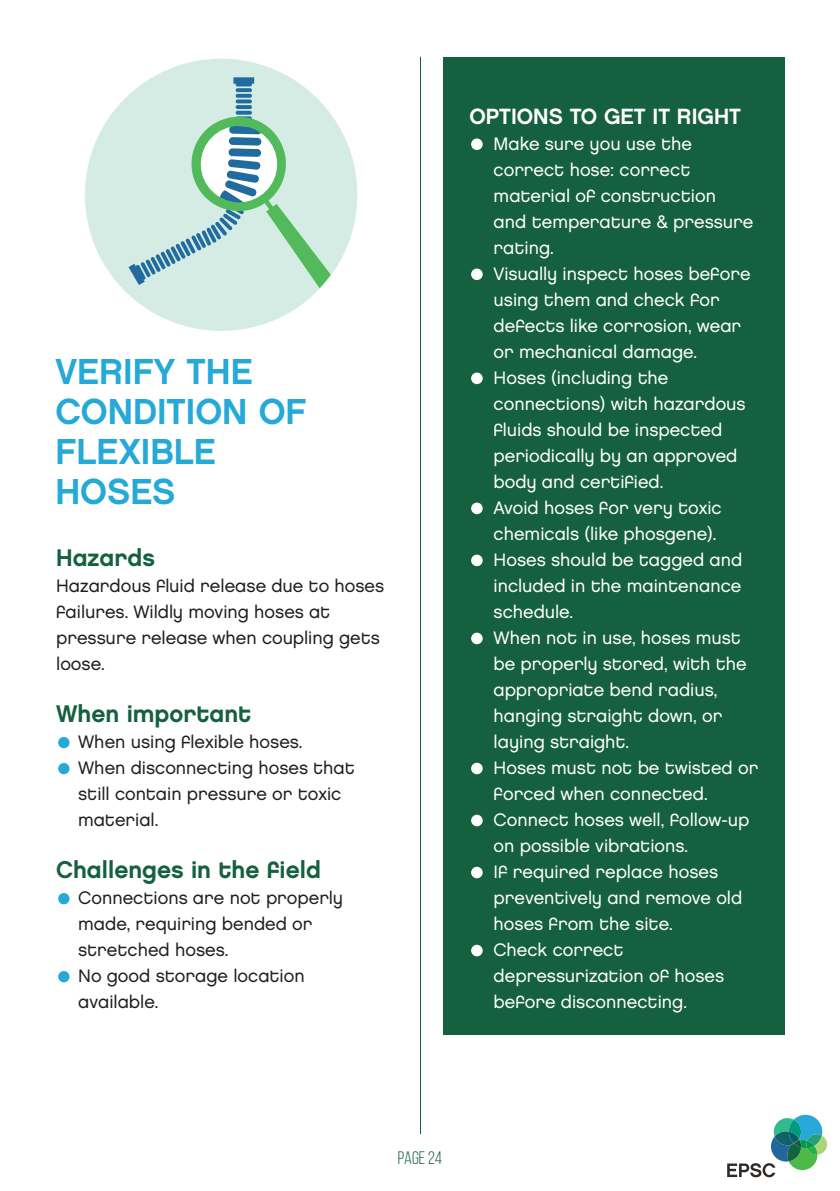
<style>
.page{position:relative;width:840px;height:1191px;background:#fff}
.page>*{position:absolute;margin:0;border:0;box-sizing:border-box;transform-origin:0 0}
.t1{font:36px/40px "Chalet New York Nineteen Eighty";color:#24a9d8}
.t2{font:24px "Chalet New York Nineteen Eighty";color:#15603f}
.t3{font:22px "Chalet New York Nineteen Eighty";color:#fff}
.t4{font:18px/26px "Chalet London Nineteen Eighty";color:#fff}
.t5{font:18px/26px "Chalet London Nineteen Eighty";color:#231f20}
.t6{font:18px "Bebas Neue";color:#15603f}
</style>
<div class="page">
<svg style="left:727px;top:1114px;width:99px;height:63px"></svg>
<div style="left:443px;top:57px;width:341px;height:977px;background:#15603f"></div>
<hr style="left:420px;top:57px;width:1px;height:1077px;background:#15603f">
<div style="left:471px;top:138px;width:11px;height:12px;background:#fff;border-radius:50%"></div>
<div style="left:471px;top:268px;width:11px;height:12px;background:#fff;border-radius:50%"></div>
<div style="left:471px;top:372px;width:11px;height:12px;background:#fff;border-radius:50%"></div>
<div style="left:471px;top:502px;width:11px;height:12px;background:#fff;border-radius:50%"></div>
<div style="left:471px;top:554px;width:11px;height:12px;background:#fff;border-radius:50%"></div>
<div style="left:471px;top:632px;width:11px;height:12px;background:#fff;border-radius:50%"></div>
<div style="left:471px;top:762px;width:11px;height:12px;background:#fff;border-radius:50%"></div>
<div style="left:471px;top:814px;width:11px;height:12px;background:#fff;border-radius:50%"></div>
<div style="left:471px;top:866px;width:11px;height:12px;background:#fff;border-radius:50%"></div>
<div style="left:471px;top:944px;width:11px;height:12px;background:#fff;border-radius:50%"></div>
<div style="left:58px;top:737px;width:11px;height:11px;background:#24a9d8;border-radius:50%"></div>
<div style="left:58px;top:763px;width:11px;height:11px;background:#24a9d8;border-radius:50%"></div>
<div style="left:58px;top:893px;width:11px;height:11px;background:#24a9d8;border-radius:50%"></div>
<div style="left:58px;top:971px;width:11px;height:11px;background:#24a9d8;border-radius:50%"></div>
<svg style="left:85px;top:59px;width:272px;height:272px;fill:#d4ece4"></svg>
<svg style="left:235px;top:88px;width:17px;height:4px"></svg>
<svg style="left:235px;top:94px;width:17px;height:4px"></svg>
<svg style="left:235px;top:99px;width:17px;height:4px"></svg>
<svg style="left:235px;top:105px;width:17px;height:4px"></svg>
<svg style="left:233px;top:77px;width:21px;height:9px"></svg>
<svg style="left:128px;top:110px;width:202px;height:178px"></svg>
<p class="t1" style="left:55px;top:351px;width:199px">VERIFY THE</p>
<p class="t1" style="left:55px;top:391px;width:253px">CONDITION OF<br>FLEXIBLE</p>
<p class="t1" style="left:55px;top:471px;width:121px">HOSES</p>
<p class="t2" style="left:56px;top:543px;width:100px">Hazards</p>
<p class="t5" style="left:56px;top:573px;width:329px">Hazardous fluid release due to hoses failures. Wildly moving hoses at pressure release when coupling gets loose.</p>
<p class="t2" style="left:56px;top:699px;width:196px">When important</p>
<p class="t5" style="left:78px;top:729px;width:226px">When using flexible hoses.</p>
<p class="t5" style="left:78px;top:755px;width:278px">When disconnecting hoses that still contain pressure or toxic material.</p>
<p class="t2" style="left:56px;top:855px;width:266px">Challenges in the field</p>
<p class="t5" style="left:78px;top:885px;width:266px">Connections are not properly made, requiring bended or stretched hoses.</p>
<p class="t5" style="left:78px;top:963px;width:228px">No good storage location available.</p>
<p class="t3" style="left:469px;top:103px;width:273px">OPTIONS TO GET IT RIGHT</p>
<p class="t4" style="left:493px;top:131px;width:261px">Make sure you use the correct hose: correct material of construction and temperature &amp; pressure rating.</p>
<p class="t4" style="left:493px;top:261px;width:258px">Visually inspect hoses before using them and check for defects like corrosion, wear or mechanical damage.</p>
<p class="t4" style="left:493px;top:365px;width:253px">Hoses (including the connections) with hazardous fluids should be inspected periodically by an approved body and certified.</p>
<p class="t4" style="left:493px;top:495px;width:229px">Avoid hoses for very toxic chemicals (like phosgene).</p>
<p class="t4" style="left:493px;top:547px;width:250px;text-align:justify">Hoses should be tagged and included in the maintenance schedule.</p>
<p class="t4" style="left:493px;top:625px;width:254px">When not in use, hoses must be properly stored, with the appropriate bend radius, hanging straight down, or laying straight.</p>
<p class="t4" style="left:493px;top:755px;width:266px">Hoses must not be twisted or forced when connected.</p>
<p class="t4" style="left:493px;top:807px;width:257px">Connect hoses well, follow-up on possible vibrations.</p>
<p class="t4" style="left:493px;top:859px;width:250px">If required replace hoses preventively and remove old hoses from the site.</p>
<p class="t4" style="left:493px;top:937px;width:232px">Check correct depressurization of hoses before disconnecting.</p>
<p class="t6" style="left:397px;top:1148px;width:46px">page 24</p>
</div>
